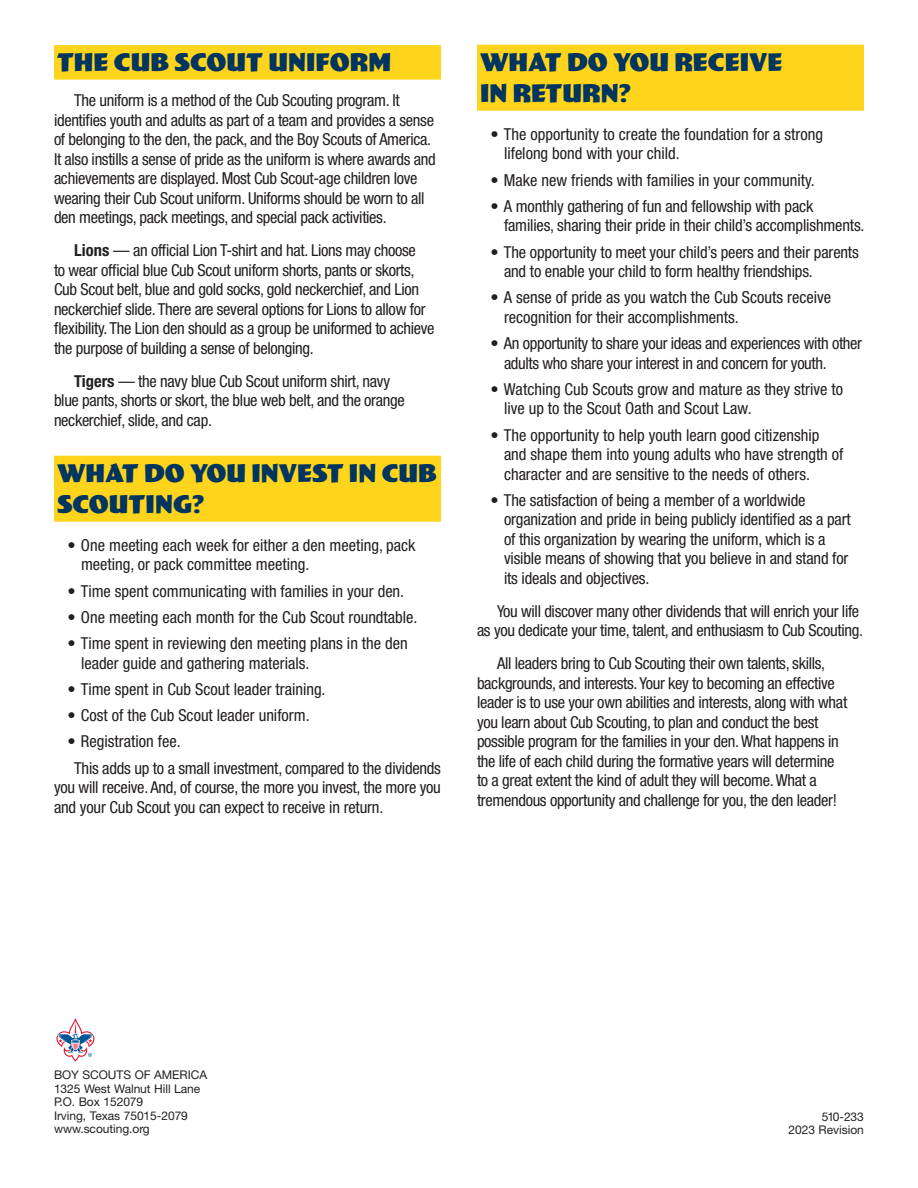
<style>
.page{position:relative;width:918px;height:1188px;background:#fff}
.page>*{position:absolute;margin:0;border:0;box-sizing:border-box;transform-origin:0 0}
.Header_Meeting{font:700 24px/31.5px "Wigwag";color:#003560}
.Body_copy{font:condensed 16.5px/19.5px "Helvetica Neue LT Std";letter-spacing:-.02em;color:#231f20}
.Bullets{font:condensed 16.5px/19.5px "Helvetica Neue LT Std";color:#231f20}
.Bullets-2{font:condensed 16.5px/19.5px "Helvetica Neue LT Std";letter-spacing:-.02em;color:#231f20}
.t1{font:12px "Helvetica Neue LT Std";letter-spacing:-.005em;color:#231f20}
.s1{font-weight:700}
</style>
<div class="page">
<div style="left:54px;top:45px;width:387px;height:35px;background:#fed41d"></div>
<div style="left:54px;top:456px;width:387px;height:66px;background:#fed41d"></div>
<div style="left:477px;top:45px;width:387px;height:66px;background:#fed41d"></div>
<svg style="left:56px;top:1018px;width:38px;height:44px"></svg>
<p class="Header_Meeting" style="left:57px;top:47px;width:336px">THE CUB SCOUT UNIFORM</p>
<p class="Body_copy" style="left:54px;top:91px;width:383px;text-indent:20px">The uniform is a method of the Cub Scouting program. It identifies youth and adults as part of a team and provides a sense of belonging to the den, the pack, and the Boy Scouts of America.<br>It also instills a sense of pride as the uniform is where awards and achievements are displayed. Most Cub Scout-age children love wearing their Cub Scout uniform. Uniforms should be worn to all den meetings, pack meetings, and special pack activities.</p>
<p class="Body_copy" style="left:54px;top:241px;width:382px;text-indent:20px"><span class="s1">Lions</span> — an official Lion T-shirt and hat. Lions may choose<br>to wear official blue Cub Scout uniform shorts, pants or skorts, Cub Scout belt, blue and gold socks, gold neckerchief, and Lion neckerchief slide. There are several options for Lions to allow for flexibility. The Lion den should as a group be uniformed to achieve the purpose of building a sense of belonging.</p>
<p class="Body_copy" style="left:54px;top:371px;width:352px;text-indent:20px"><span class="s1">Tigers</span> — the navy blue Cub Scout uniform shirt, navy blue pants, shorts or skort, the blue web belt, and the orange neckerchief, slide, and cap.</p>
<p class="Header_Meeting" style="left:57px;top:458px;width:381px">WHAT DO YOU INVEST IN CUB<br>SCOUTING?</p>
<p class="Bullets" style="left:81px;top:535px;width:336px;text-indent:-14px">• One meeting each week for either a den meeting, pack meeting, or pack committee meeting.</p>
<p class="Bullets" style="left:68px;top:581px;width:338px">• Time spent communicating with families in your den.</p>
<p class="Bullets" style="left:68px;top:607px;width:352px">• One meeting each month for the Cub Scout roundtable.</p>
<p class="Bullets" style="left:81px;top:634px;width:328px;text-indent:-14px">• Time spent in reviewing den meeting plans in the den leader guide and gathering materials.</p>
<p class="Bullets" style="left:68px;top:679px;width:260px">• Time spent in Cub Scout leader training.</p>
<p class="Bullets" style="left:68px;top:706px;width:244px">• Cost of the Cub Scout leader uniform.</p>
<p class="Bullets" style="left:68px;top:732px;width:115px">• Registration fee.</p>
<p class="Body_copy" style="left:54px;top:758px;width:389px;text-align:justify;text-indent:20px">This adds up to a small investment, compared to the dividends you will receive. And, of course, the more you invest, the more you and your Cub Scout you can expect to receive in return.</p>
<p class="Header_Meeting" style="left:480px;top:47px;width:304px">WHAT DO YOU RECEIVE<br>IN RETURN?</p>
<p class="Bullets" style="left:504px;top:124px;width:321px;text-indent:-14px">• The opportunity to create the foundation for a strong lifelong bond with your child.</p>
<p class="Bullets" style="left:490px;top:170px;width:326px">• Make new friends with families in your community.</p>
<p class="Bullets" style="left:504px;top:196px;width:362px;text-indent:-14px">• A monthly gathering of fun and fellowship with pack families, sharing their pride in their child’s accomplishments.</p>
<p class="Bullets" style="left:504px;top:242px;width:356px;text-indent:-14px">• The opportunity to meet your child’s peers and their parents and to enable your child to form healthy friendships.</p>
<p class="Bullets" style="left:504px;top:288px;width:329px;text-indent:-14px">• A sense of pride as you watch the Cub Scouts receive recognition for their accomplishments.</p>
<p class="Bullets-2" style="left:504px;top:334px;width:360px;text-indent:-14px">• An opportunity to share your ideas and experiences with other adults who share your interest in and concern for youth.</p>
<p class="Bullets" style="left:504px;top:379px;width:341px;text-indent:-14px">• Watching Cub Scouts grow and mature as they strive to live up to the Scout Oath and Scout Law.</p>
<p class="Bullets" style="left:504px;top:425px;width:341px;text-indent:-14px">• The opportunity to help youth learn good citizenship and shape them into young adults who have strength of character and are sensitive to the needs of others.</p>
<p class="Bullets" style="left:504px;top:490px;width:348px;text-indent:-14px">• The satisfaction of being a member of a worldwide organization and pride in being publicly identified as a part of this organization by wearing the uniform, which is a visible means of showing that you believe in and stand for its ideals and objectives.</p>
<p class="Body_copy" style="left:477px;top:601px;width:387px;text-align:right">You will discover many other dividends that will enrich your life<br>as you dedicate your time, talent, and enthusiasm to Cub Scouting.</p>
<p class="Body_copy" style="left:477px;top:654px;width:372px;text-indent:20px">All leaders bring to Cub Scouting their own talents, skills, backgrounds, and interests. Your key to becoming an effective leader is to use your own abilities and interests, along with what you learn about Cub Scouting, to plan and conduct the best possible program for the families in your den. What happens in the life of each child during the formative years will determine to a great extent the kind of adult they will become. What a tremendous opportunity and challenge for you, the den leader!</p>
<p class="t1" style="left:54px;top:1068px;width:155px">BOY SCOUTS OF AMERICA</p>
<p class="t1" style="left:54px;top:1081px;width:148px">1325 West Walnut Hill Lane</p>
<p class="t1" style="left:54px;top:1095px;width:91px">P.O. Box 152079</p>
<p class="t1" style="left:54px;top:1108px;width:136px">Irving, Texas 75015-2079</p>
<p class="t1" style="left:54px;top:1122px;width:97px">www.scouting.org</p>
<p class="t1" style="left:822px;top:1109px;width:44px">510-233</p>
<p class="t1" style="left:788px;top:1123px;width:77px">2023 Revision</p>
</div>
